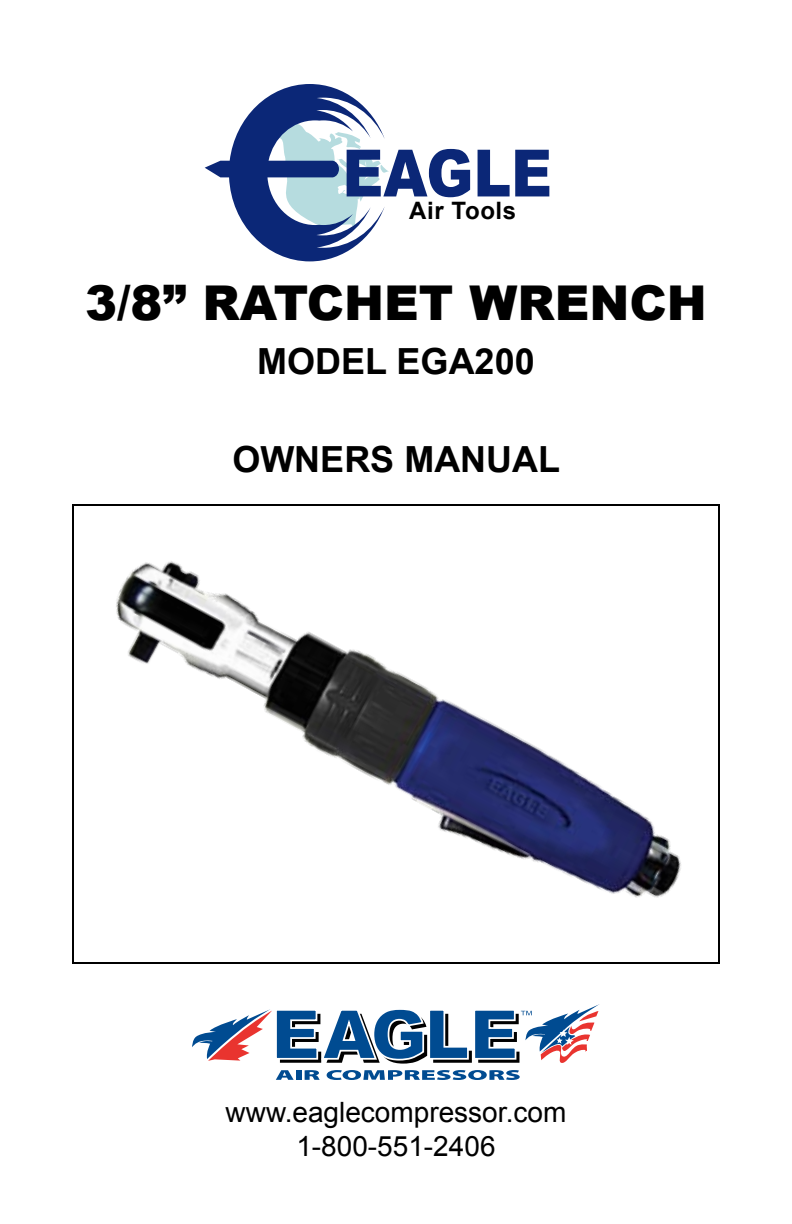
<style>
.page{position:relative;width:792px;height:1224px;background:#fff}
.page>*{position:absolute;margin:0;border:0;box-sizing:border-box;transform-origin:0 0}
.t1{font:900 65.2px "Arial";color:#0b2777;scale:.87 1}
.t2{font:900 48px "Arial";color:#000}
.t3{font:700 36px "Arial";color:#000}
.t4{font:28px/33.6px "Arial";color:#000;text-align:center}
.t5{font:700 24px "Arial";letter-spacing:.025em;color:#000}
</style>
<div class="page">
<svg style="left:205px;top:84px;width:184px;height:177px"></svg>
<svg style="left:276px;top:1070px;width:18px;height:10px"></svg>
<div style="left:296px;top:1070px;width:5px;height:10px;background:#004b91"></div>
<svg style="left:305px;top:1070px;width:15px;height:10px"></svg>
<svg style="left:327px;top:1070px;width:193px;height:10px"></svg>
<svg style="left:192px;top:1004px;width:408px;height:60px"></svg>
<img style="left:72px;top:504px;width:648px;height:460px">
<h1 class="t1" style="left:343px;top:126px;width:242px">EAGLE</h1>
<p class="t5" style="left:409px;top:194px;width:109px">Air Tools</p>
<h2 class="t2" style="left:85px;top:268px;width:623px">3/8” RATCHET WRENCH</h2>
<p class="t3" style="left:257px;top:338px;width:279px">MODEL EGA200</p>
<p class="t3" style="left:232px;top:436px;width:329px">OWNERS MANUAL</p>
<p class="t4" style="left:226px;top:1096px;width:342px">www.eaglecompressor.com<br>1-800-551-2406</p>
</div>
